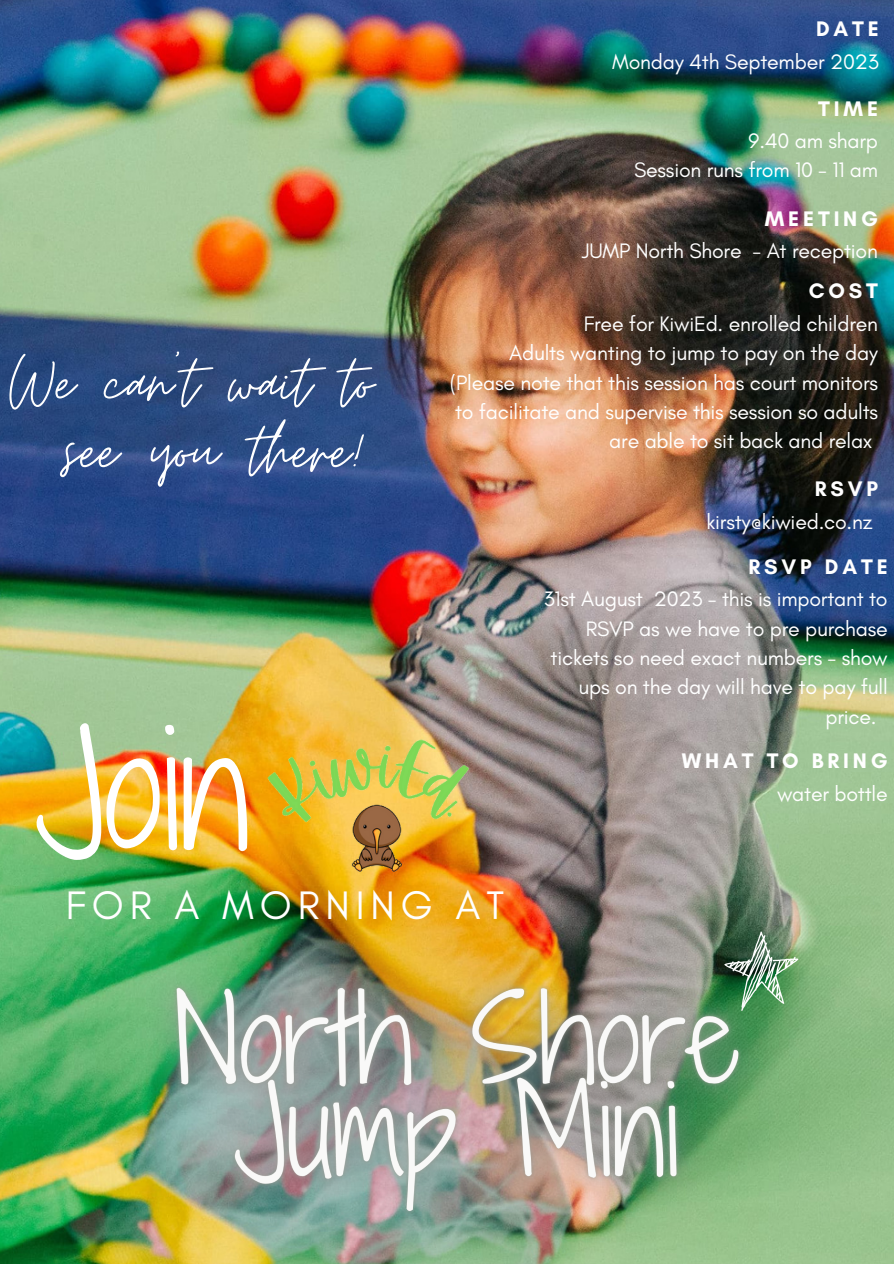
<style>
.page{position:relative;width:894px;height:1264px;background:#fff}
.page>*{position:absolute;margin:0;border:0;box-sizing:border-box;transform-origin:0 0}
.t1{font:151.2px "Shadows Into Light Two";color:#fff}
.t2{font:81.45px "Moon Time";color:#fff}
.t3{font:79.35px "Moon Time";color:#fff}
.t4{font:40.5px "Glacial Indifference";letter-spacing:.145em;color:#fff}
.t5{font:700 21.45px "Glacial Indifference";letter-spacing:.18em;color:#fff}
.t6{font:21.3px/29.2px "Glacial Indifference";letter-spacing:-.01em;color:#fff;text-align:right}
</style>
<div class="page">
<img style="left:0;top:0;width:893px;height:1263px">
<img style="left:263px;top:734px;width:207px;height:74px">
<img style="left:26px;top:808px;width:860px;height:455px">
<p class="t5" style="left:815px;top:16px;width:64px">DATE</p>
<p class="t6" style="left:612px;top:47px;width:268px">Monday 4th September 2023</p>
<p class="t5" style="left:818px;top:95px;width:61px">TIME</p>
<p class="t6" style="left:748px;top:126px;width:131px">9.40 am sharp</p>
<p class="t6" style="left:634px;top:155px;width:245px">Session runs from 10 - 11 am</p>
<p class="t5" style="left:764px;top:205px;width:115px">MEETING</p>
<p class="t6" style="left:581px;top:236px;width:297px">JUMP North Shore - At reception</p>
<p class="t5" style="left:808px;top:278px;width:71px">COST</p>
<p class="t6" style="left:583px;top:309px;width:296px">Free for KiwiEd. enrolled children</p>
<p class="t6" style="left:449px;top:338px;width:429px">Adults wanting to jump to pay on the day (Please note that this session has court monitors to facilitate and supervise this session so adults are able to sit back and relax</p>
<p class="t5" style="left:814px;top:476px;width:65px">RSVP</p>
<p class="t6" style="left:706px;top:507px;width:167px">kirsty@kiwied.co.nz</p>
<p class="t5" style="left:748px;top:553px;width:141px">RSVP DATE</p>
<p class="t6" style="left:543px;top:584px;width:345px">31st August 2023 - this is important to</p>
<p class="t6" style="left:585px;top:613px;width:303px">RSVP as we have to pre purchase</p>
<p class="t6" style="left:550px;top:643px;width:338px">tickets so need exact numbers - show</p>
<p class="t6" style="left:578px;top:672px;width:310px">ups on the day will have to pay full</p>
<p class="t6" style="left:825px;top:701px;width:53px">price.</p>
<p class="t3" style="left:9px;top:334px;width:364px">We can't wait to</p>
<p class="t2" style="left:63px;top:401px;width:305px">see you there!</p>
<p class="t1" style="left:35px;top:680px;width:216px">Join</p>
<p class="t4" style="left:66px;top:880px;width:440px">FOR A MORNING AT</p>
<p class="t5" style="left:681px;top:747px;width:207px">WHAT TO BRING</p>
<p class="t6" style="left:776px;top:778px;width:112px">water bottle</p>
</div>
